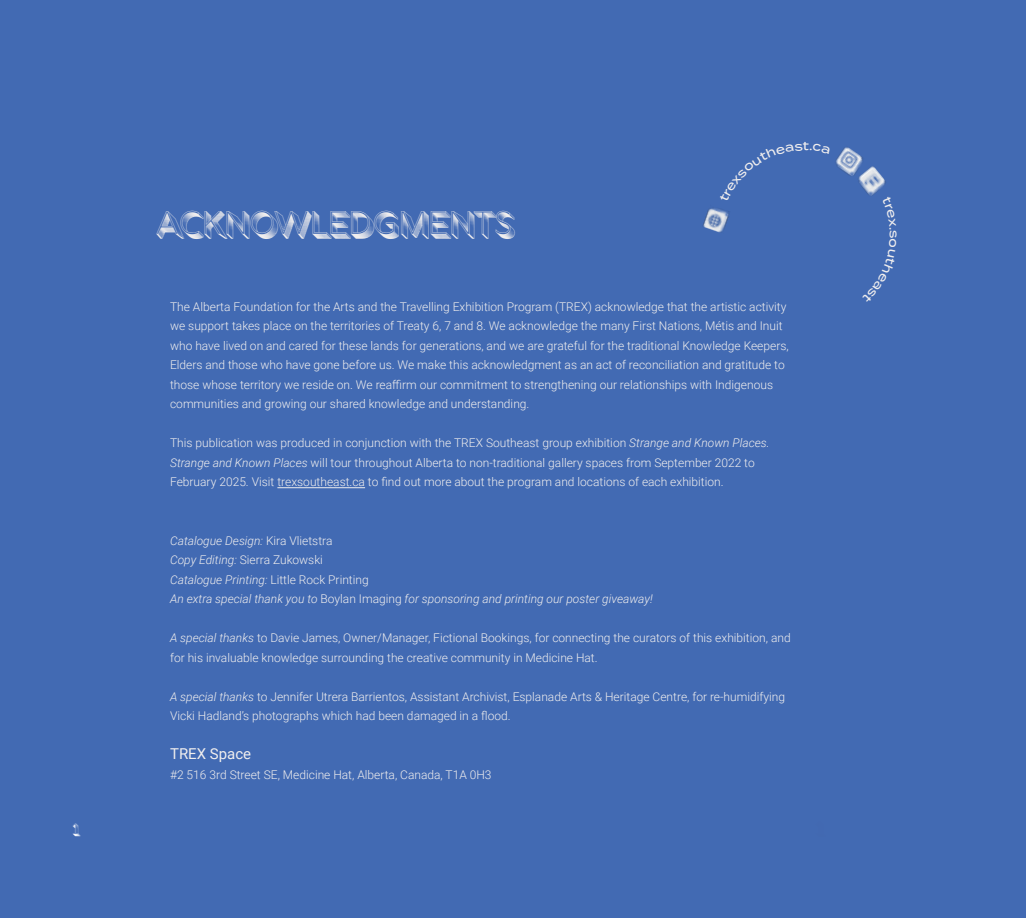
<style>
.page{position:relative;width:1026px;height:918px;background:#426ab3}
.page>*{position:absolute;margin:0;border:0;box-sizing:border-box;transform-origin:0 0}
.t1{font:36px "Rig Light Halftone";letter-spacing:-.02em;color:#f0eeee}
.t2{font:16.5px "Rig Light Halftone";color:#fff}
.t3{font:15px "Roboto";color:#f0eeee}
.t4{font:300 12px/19.5px "Roboto";color:#f0eeee}
.t5{font:italic 300 12px/19.5px "Roboto";color:#f0eeee}
.s1{font-style:italic}
.s2{font-style:normal}
</style>
<div class="page">
<img style="left:836px;top:147px;width:27px;height:29px">
<img style="left:855px;top:165px;width:31px;height:31px">
<img style="left:703px;top:208px;width:26px;height:25px">
<hr style="left:277px;top:487px;width:88px;height:1px;background:#f0eeee">
<h2 class="t2" style="left:73px;top:820px;width:9px">1</h2>
<h1 class="t1" style="left:157px;top:203px;width:361px">ACKNOWLEDGMENTS</h1>
<p class="t4" style="left:170px;top:296px;width:620px">The Alberta Foundation for the Arts and the Travelling Exhibition Program (TREX) acknowledge that the artistic activity we support takes place on the territories of Treaty 6, 7 and 8. We acknowledge the many First Nations, Métis and Inuit who have lived on and cared for these lands for generations, and we are grateful for the traditional Knowledge Keepers, Elders and those who have gone before us. We make this acknowledgment as an act of reconciliation and gratitude to those whose territory we reside on. We reaffirm our commitment to strengthening our relationships with Indigenous communities and growing our shared knowledge and understanding.</p>
<p class="t4" style="left:170px;top:433px;width:601px">This publication was produced in conjunction with the TREX Southeast group exhibition <span class="s1">Strange and Known Places.<br>Strange and Known Places</span> will tour throughout Alberta to non-traditional gallery spaces from September 2022 to<br>February 2025. Visit trexsoutheast.ca to find out more about the program and locations of each exhibition.</p>
<p class="t5" style="left:170px;top:530px;width:484px">Catalogue Design: <span class="s2">Kira Vlietstra<br></span>Copy Editing: <span class="s2">Sierra Zukowski<br></span>Catalogue Printing: <span class="s2">Little Rock Printing<br></span>An extra special thank you to <span class="s2">Boylan Imaging</span> for sponsoring and printing our poster giveaway!</p>
<p class="t4" style="left:170px;top:628px;width:622px"><span class="s1">A special thanks</span> to Davie James, Owner/Manager, Fictional Bookings, for connecting the curators of this exhibition, and for his invaluable knowledge surrounding the creative community in Medicine Hat.</p>
<p class="t4" style="left:170px;top:686px;width:616px"><span class="s1">A special thanks</span> to Jennifer Utrera Barrientos, Assistant Archivist, Esplanade Arts &amp; Heritage Centre, for re-humidifying<br>Vicki Hadland’s photographs which had been damaged in a flood.</p>
<p class="t3" style="left:170px;top:743px;width:83px">TREX Space</p>
<p class="t4" style="left:170px;top:764px;width:323px">#2 516 3rd Street SE, Medicine Hat, Alberta, Canada, T1A 0H3</p>
</div>
